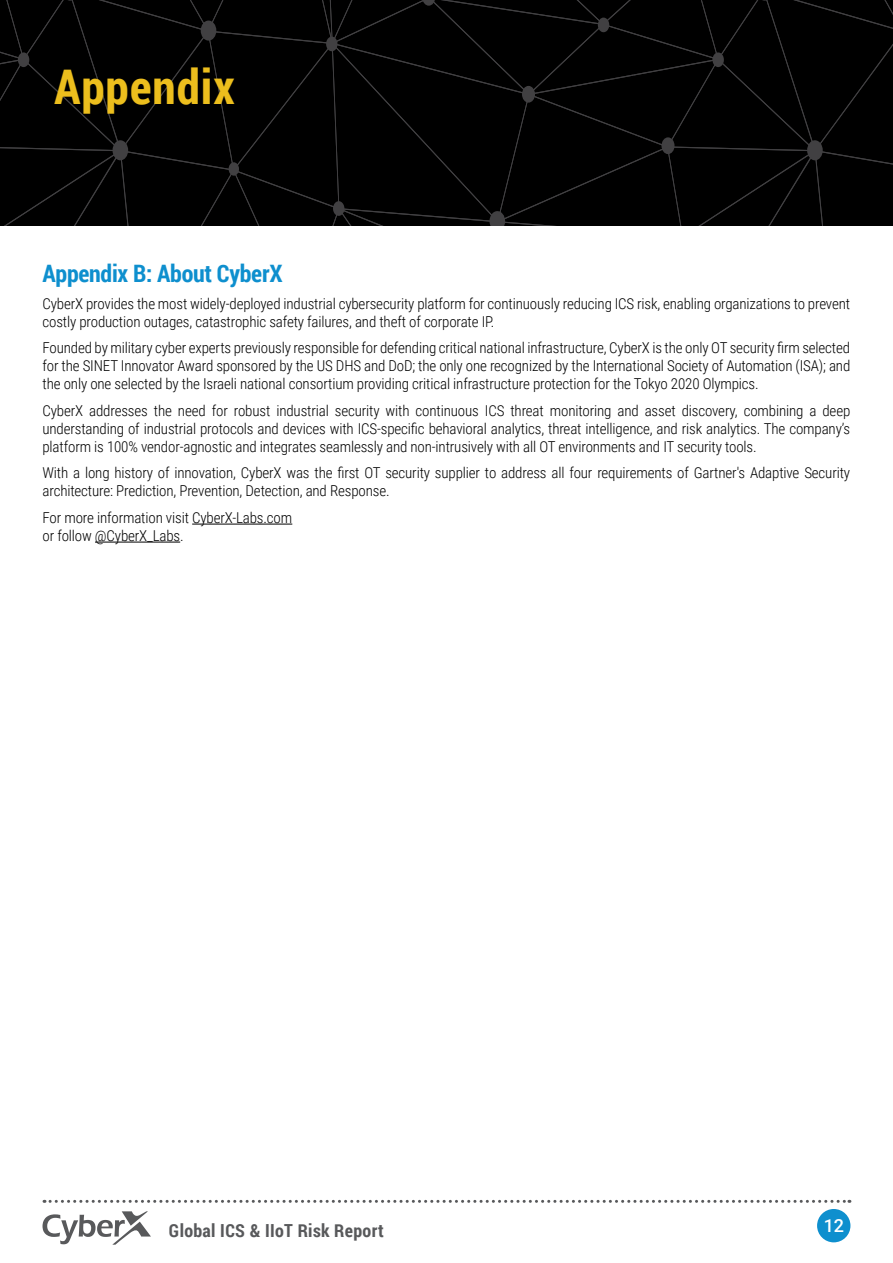
<style>
.page{position:relative;width:893px;height:1263px;background:#fff}
.page>*{position:absolute;margin:0;border:0;box-sizing:border-box;transform-origin:0 0}
.t1{font:700 47.7px "Roboto Condensed";letter-spacing:.02em;color:#ecbe1d}
.t2{font:700 24px "Roboto Condensed";letter-spacing:-.01em;color:#0e8fce}
.t3{font:700 18px "Roboto Condensed";letter-spacing:.02em;color:#58595b}
.t4{font:500 18px "Roboto";color:#fff}
.t5{font:300 15px/18px "Roboto Condensed";letter-spacing:-.01em;color:#000}
</style>
<div class="page">
<svg style="left:43px;top:1211px;width:108px;height:34px"></svg>
<svg style="left:44px;top:1200px;width:806px;height:3px"></svg>
<div style="left:817px;top:1209px;width:33px;height:33px;background:#0e8fce;border-radius:50%"></div>
<div style="left:0;top:0;width:893px;height:225px;background:#000"></div>
<hr style="left:192px;top:524px;width:100px;height:1px;background:#000">
<hr style="left:95px;top:542px;width:85px;height:1px;background:#000">
<h1 class="t1" style="left:54px;top:53px;width:182px">Appendix</h1>
<h2 class="t2" style="left:43px;top:257px;width:242px">Appendix :B About CyberX</h2>
<p class="t5" style="left:491px;top:294px;width:361px;text-indent:-448px">CyberX provides the most widely-deployed industrial cybersecurity platform for continuously reducing ICS risk, enabling organizations to prevent .</p>
<p class="t5" style="left:43px;top:308px;width:809px;line-height:26.5px">costly production outages, catastrophic safety failures, and theft of corporate IP<br>Founded by military cyber experts previously responsible for defending critical national infrastructure, CyberX is the only OT security firm selected</p>
<p class="t5" style="left:43px;top:357px;width:809px">for the SINET Innovator Award sponsored by the US DHS and DoD; the only one recognized by the International Society of Automation (ISA); and the only one selected by the Israeli national consortium providing critical infrastructure protection for the Tokyo 2020 Olympics.</p>
<p class="t5" style="left:43px;top:401px;width:809px;text-align:justify">CyberX addresses the need for robust industrial security with continuous ICS threat monitoring and asset discovery, combining a deep understanding of industrial protocols and devices with ICS-specific behavioral analytics, threat intelligence, and risk analytics. The companys’ platform is 100% vendor-agnostic and integrates seamlessly and non-intrusively with all OT environments and IT security tools.</p>
<p class="t5" style="left:43px;top:464px;width:809px">With a long history of innovation, CyberX was the first OT security supplier to address all four requirements of Gartners' Adaptive Security architecture: Prediction, Prevention, Detection, and Response.</p>
<p class="t5" style="left:43px;top:508px;width:251px">For more information visit CyberX-Labs.com or follow @CyberX_Labs.</p>
<p class="t3" style="left:169px;top:1218px;width:216px">Global ICS &amp; IIoT Risk Report</p>
<p class="t4" style="left:824px;top:1212px;width:22px">12</p>
</div>
